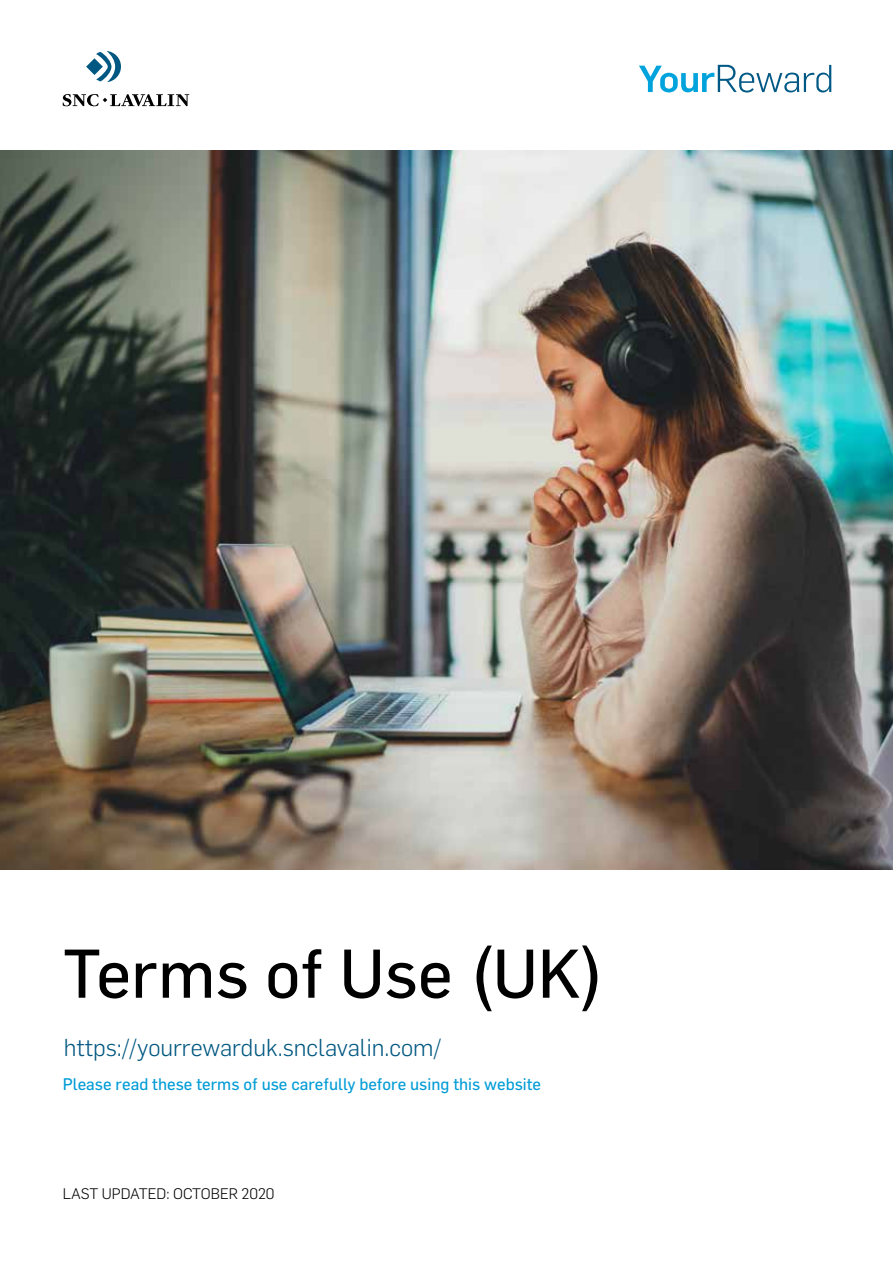
<style>
.page{position:relative;width:893px;height:1263px;background:#fff}
.page>*{position:absolute;margin:0;border:0;box-sizing:border-box;transform-origin:0 0}
.t1{font:67.5px "Flama";color:#000}
.t2{font:300 24px "Flama";color:#005781}
.t3{font:16.5px "Flama";color:#009cd6}
.t4{font:300 15px "Flama";color:#000}
</style>
<div class="page">
<img style="left:0;top:151px;width:893px;height:719px">
<svg style="left:86px;top:51px;width:35px;height:31px"></svg>
<svg style="left:63px;top:94px;width:126px;height:12px"></svg>
<svg style="left:639px;top:65px;width:192px;height:28px"></svg>
<h1 class="t1" style="left:63px;top:932px;width:544px">Terms of Use (UK)</h1>
<h2 class="t2" style="left:64px;top:1031px;width:379px">https://yourrewarduk.snclavalin.com/</h2>
<p class="t3" style="left:63px;top:1074px;width:480px">Please read these terms of use carefully before using this website</p>
<p class="t4" style="left:63px;top:1184px;width:213px">LAST UPDATED: OCTOBER 2020</p>
</div>
